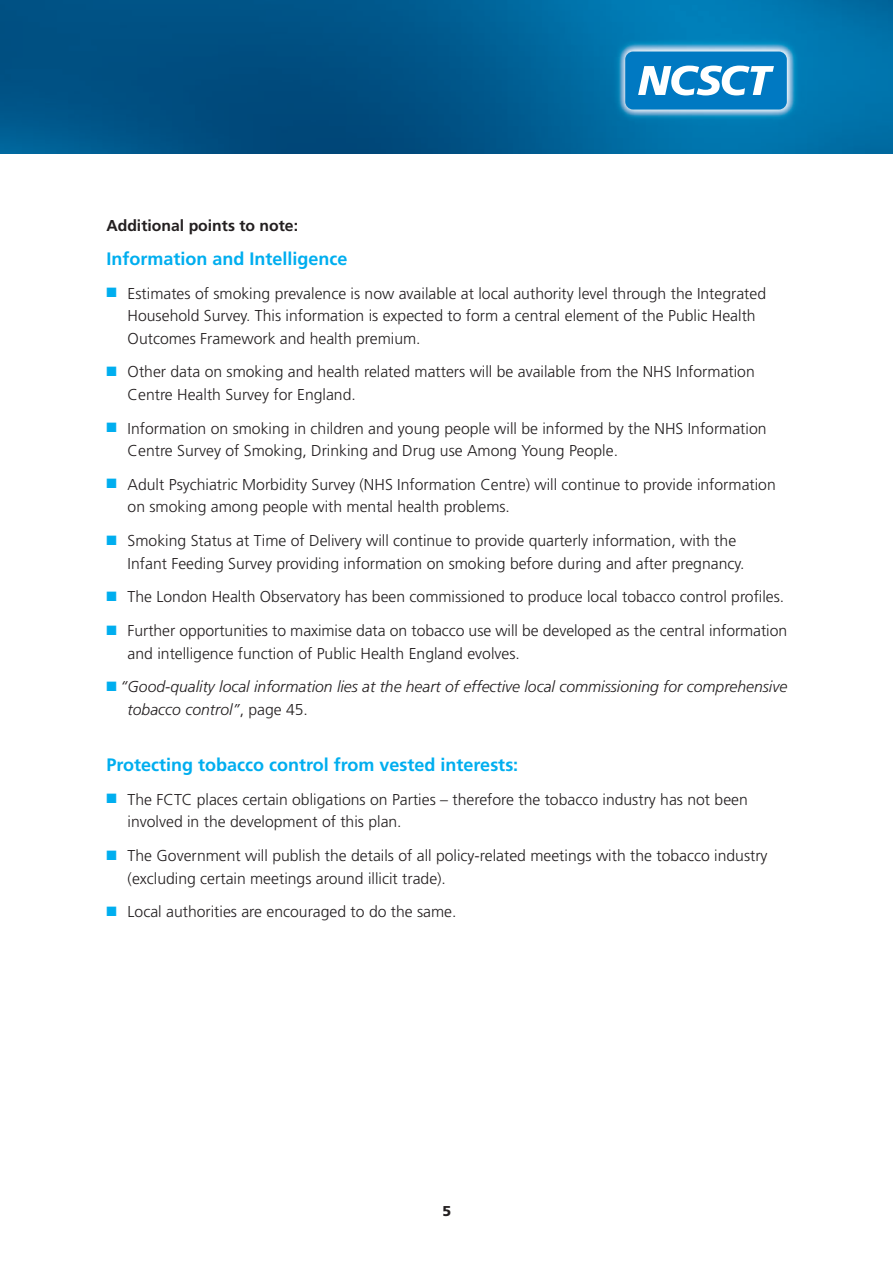
<style>
.page{position:relative;width:893px;height:1263px;background:#fff}
.page>*{position:absolute;margin:0;border:0;box-sizing:border-box;transform-origin:0 0}
.t1{font:700 18px "Frutiger";color:#00aeef}
.t2{font:300 15.75px/22.5px "Frutiger";color:#231f20}
.t3{font:italic 300 15.75px/22.5px "Frutiger";color:#231f20}
.t4{font:700 15.75px "Frutiger";color:#231f20}
.t5{font:900 14.25px "Frutiger";color:#231f20}
.s1{color:#00aeef}
.s2{font-style:normal}
</style>
<div class="page">
<img style="left:0;top:0;width:892px;height:153px">
<div style="left:625px;top:52px;width:161px;height:58px;background:#0079c2;border-radius:8px"></div>
<svg style="left:638px;top:66px;width:136px;height:29px"></svg>
<p class="t4" style="left:106px;top:219px;width:193px">Additional points to note:</p>
<p class="t1" style="left:106px;top:251px;width:243px">Information and Intelligence</p>
<p class="t2" style="left:128px;top:283px;width:640px;text-indent:-21px"><span class="s1">■</span> Estimates of smoking prevalence is now available at local authority level through the Integrated<br>Household Survey. This information is expected to form a central element of the Public Health<br>Outcomes Framework and health premium.</p>
<p class="t2" style="left:128px;top:362px;width:628px;text-indent:-21px"><span class="s1">■</span> Other data on smoking and health related matters will be available from the NHS Information<br>Centre Health Survey for England.</p>
<p class="t2" style="left:128px;top:418px;width:640px;text-indent:-21px"><span class="s1">■</span> Information on smoking in children and young people will be informed by the NHS Information<br>Centre Survey of Smoking, Drinking and Drug use Among Young People.</p>
<p class="t2" style="left:128px;top:474px;width:649px;text-indent:-21px"><span class="s1">■</span> Adult Psychiatric Morbidity Survey (NHS Information Centre) will continue to provide information on smoking among people with mental health problems.</p>
<p class="t2" style="left:128px;top:531px;width:618px;text-indent:-21px"><span class="s1">■</span> Smoking Status at Time of Delivery will continue to provide quarterly information, with the<br>Infant Feeding Survey providing information on smoking before during and after pregnancy.</p>
<p class="t2" style="left:106px;top:587px;width:679px"><span class="s1">■</span> The London Health Observatory has been commissioned to produce local tobacco control profiles.</p>
<p class="t2" style="left:128px;top:621px;width:661px;text-indent:-21px"><span class="s1">■</span> Further opportunities to maximise data on tobacco use will be developed as the central information and intelligence function of Public Health England evolves.</p>
<p class="t3" style="left:128px;top:677px;width:661px;text-indent:-21px"><span class="s1">■</span> “Good-quality local information lies at the heart of effective local commissioning for comprehensive tobacco control”<span class="s2">, page 45.</span></p>
<p class="t1" style="left:106px;top:758px;width:413px">Protecting tobacco control from vested interests:</p>
<p class="t2" style="left:128px;top:789px;width:621px;text-indent:-21px"><span class="s1">■</span> The FCTC places certain obligations on Parties – therefore the tobacco industry has not been involved in the development of this plan.</p>
<p class="t2" style="left:128px;top:846px;width:641px;text-indent:-21px"><span class="s1">■</span> The Government will publish the details of all policy-related meetings with the tobacco industry (excluding certain meetings around illicit trade).</p>
<p class="t2" style="left:106px;top:902px;width:352px"><span class="s1">■</span> Local authorities are encouraged to do the same.</p>
<p class="t5" style="left:442px;top:1206px;width:10px">5</p>
</div>
